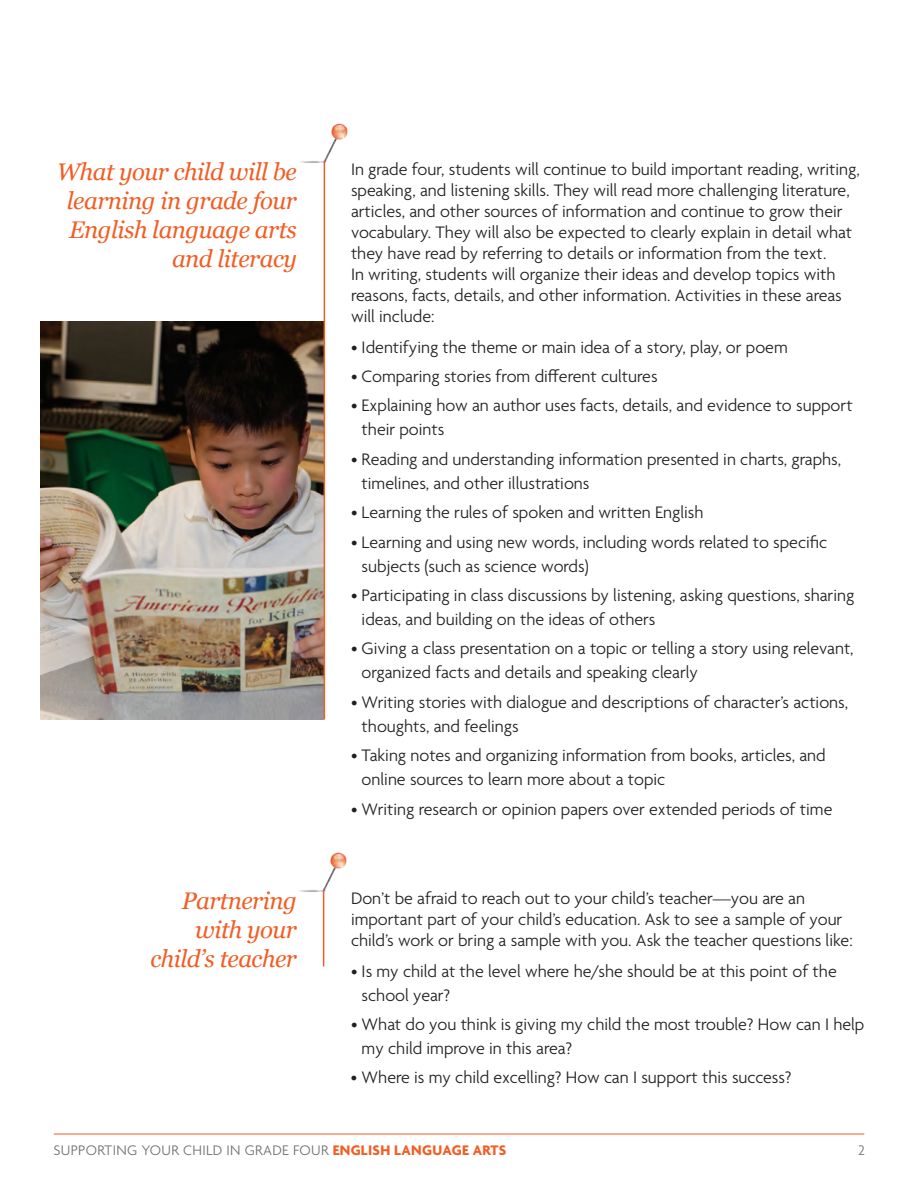
<style>
.page{position:relative;width:918px;height:1188px;background:#fff}
.page>*{position:absolute;margin:0;border:0;box-sizing:border-box;transform-origin:0 0}
.Call_Out{font:italic 24px/28.8px "Georgia";letter-spacing:-.02em;color:#f25d24;text-align:right}
.Bullet_Copy{font:300 18px/24px "Agenda";color:#231f20}
.Body_Copy{font:300 18px/21px "Agenda";color:#231f20}
.t1{font:300 15px "Agenda";letter-spacing:.02em;color:#717074}
.s1{font-weight:700;color:#f25d24}
</style>
<div class="page">
<img style="left:299px;top:852px;width:48px;height:56px">
<img style="left:300px;top:123px;width:48px;height:55px">
<img style="left:41px;top:322px;width:283px;height:397px">
<hr style="left:324px;top:162px;width:1px;height:557px;background:#f25d24">
<hr style="left:323px;top:891px;width:1px;height:75px;background:#f25d24">
<hr style="left:54px;top:1134px;width:810px;height:1px;background:#f25d24">
<p class="Call_Out" style="left:57px;top:158px;width:242px">What your child will be learning in grade four<br>English language arts and literacy</p>
<p class="Body_Copy" style="left:351px;top:160px;width:510px">In grade four, students will continue to build important reading, writing, speaking, and listening skills. They will read more challenging literature, articles, and other sources of information and continue to grow their vocabulary. They will also be expected to clearly explain in detail what they have read by referring to details or information from the text.<br>In writing, students will organize their ideas and develop topics with reasons, facts, details, and other information. Activities in these areas will include:</p>
<p class="Bullet_Copy" style="left:351px;top:336px;width:438px">• Identifying the theme or main idea of a story, play, or poem</p>
<p class="Bullet_Copy" style="left:351px;top:365px;width:308px">• Comparing stories from different cultures</p>
<p class="Bullet_Copy" style="left:362px;top:395px;width:492px;text-indent:-11px">• Explaining how an author uses facts, details, and evidence to support their points</p>
<p class="Bullet_Copy" style="left:362px;top:448px;width:481px;text-indent:-11px">• Reading and understanding information presented in charts, graphs, timelines, and other illustrations</p>
<p class="Bullet_Copy" style="left:351px;top:502px;width:354px">• Learning the rules of spoken and written English</p>
<p class="Bullet_Copy" style="left:362px;top:531px;width:467px;text-indent:-11px">• Learning and using new words, including words related to specific subjects (such as science words)</p>
<p class="Bullet_Copy" style="left:362px;top:584px;width:494px;text-indent:-11px">• Participating in class discussions by listening, asking questions, sharing ideas, and building on the ideas of others</p>
<p class="Bullet_Copy" style="left:362px;top:638px;width:493px;text-indent:-11px">• Giving a class presentation on a topic or telling a story using relevant, organized facts and details and speaking clearly</p>
<p class="Bullet_Copy" style="left:362px;top:691px;width:488px;text-indent:-11px">• Writing stories with dialogue and descriptions of character’s actions, thoughts, and feelings</p>
<p class="Bullet_Copy" style="left:362px;top:745px;width:466px;text-indent:-11px">• Taking notes and organizing information from books, articles, and online sources to learn more about a topic</p>
<p class="Bullet_Copy" style="left:351px;top:798px;width:483px">• Writing research or opinion papers over extended periods of time</p>
<p class="Call_Out" style="left:151px;top:887px;width:148px">Partnering with your child’s teacher</p>
<p class="Body_Copy" style="left:351px;top:889px;width:503px">Don’t be afraid to reach out to your child’s teacher—you are an important part of your child’s education. Ask to see a sample of your child’s work or bring a sample with you. Ask the teacher questions like:</p>
<p class="Bullet_Copy" style="left:362px;top:960px;width:477px;text-indent:-11px">• Is my child at the level where he/she should be at this point of the school year?</p>
<p class="Bullet_Copy" style="left:362px;top:1013px;width:504px;text-indent:-11px">• What do you think is giving my child the most trouble? How can I help my child improve in this area?</p>
<p class="Bullet_Copy" style="left:351px;top:1067px;width:442px">• Where is my child excelling? How can I support this success?</p>
<p class="t1" style="left:54px;top:1142px;width:454px">SUPPORTING YOUR CHILD IN GRADE FOUR <span class="s1">ENGLISH LANGUAGE ARTS</span></p>
<p class="t1" style="left:858px;top:1142px;width:8px">2</p>
</div>
